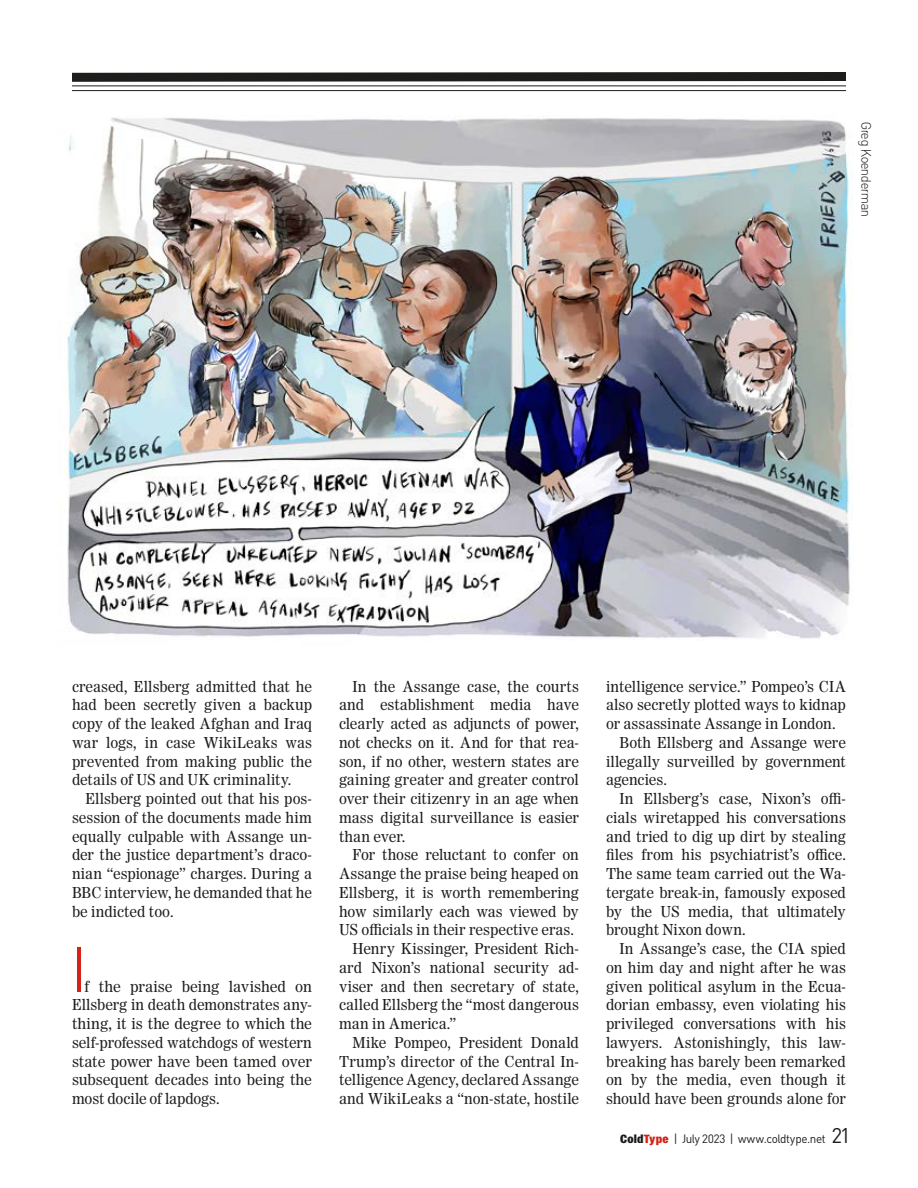
<style>
.page{position:relative;width:918px;height:1188px;background:#fff}
.page>*{position:absolute;margin:0;border:0;box-sizing:border-box;transform-origin:0 0}
.Text3_Raised_Cap{font:300 63px "Nu Din";color:#d32216}
.Text2_Text{font:15px/18.8px "Worldwide";letter-spacing:-.005em;color:#1d1d1b;text-align:justify}
.Text3_Raised_Cap-2{font:15px/18.8px "Worldwide";letter-spacing:-.01em;color:#1d1d1b;text-align:justify}
.Text4_Caption_Credit{font:300 13.5px "Nu Din";letter-spacing:.02em;color:#1d1d1b}
.t1{font:12px "Nu Din";letter-spacing:.025em;color:#1d1d1b}
.s1{font-family:"Brown";font-weight:800}
.s2{font-family:"Brown";font-weight:800;color:#d32216}
.s3{font-size:21px}
</style>
<div class="page">
<svg style="left:72px;top:72px;width:774px;height:14px"></svg>
<hr style="left:72px;top:86px;width:774px;height:1px;background:#1d1d1b">
<hr style="left:72px;top:90px;width:774px;height:1px;background:#1d1d1b">
<img style="left:65px;top:118px;width:785px;height:521px">
<p class="Text4_Caption_Credit" style="left:875px;top:122px;width:97px;rotate:90deg">Greg Koenderman</p>
<p class="Text2_Text" style="left:72px;top:677px;width:242px">creased, Ellsberg admitted that he had been secretly given a backup copy of the leaked Afghan and Iraq war logs, in case WikiLeaks was prevented from making public the details of US and UK criminality.</p>
<p class="Text2_Text" style="left:72px;top:789px;width:242px;text-indent:14px">Ellsberg pointed out that his pos&shy;session of the documents made him equally culpable with Assange un&shy;der the justice department’s draco&shy;nian “espionage” charges. During a BBC interview, he demanded that he be indicted too.</p>
<p class="Text3_Raised_Cap" style="left:72px;top:930px;width:15px">I</p>
<p class="Text3_Raised_Cap-2" style="left:72px;top:977px;width:242px;text-indent:13px">f the praise being lavished on Ellsberg in death demonstrates any&shy;thing, it is the degree to which the self-professed watchdogs of western state power have been tamed over subsequent decades into being the most docile of lapdogs.</p>
<p class="Text2_Text" style="left:339px;top:677px;width:242px;text-indent:14px">In the Assange case, the courts and establishment media have clearly acted as adjuncts of power, not checks on it. And for that rea&shy;son, if no other, western states are gaining greater and greater control over their citizenry in an age when mass digital surveillance is easier than ever.</p>
<p class="Text2_Text" style="left:339px;top:845px;width:242px;text-indent:14px">For those reluctant to confer on Assange the praise being heaped on Ellsberg, it is worth remembering how similarly each was viewed by US officials in their respective eras.</p>
<p class="Text2_Text" style="left:339px;top:939px;width:242px;text-indent:14px">Henry Kissinger, President Rich&shy;ard Nixon’s national security ad&shy;viser and then secretary of state, called Ellsberg the “most dangerous man in America.”</p>
<p class="Text2_Text" style="left:339px;top:1033px;width:242px;text-indent:14px">Mike Pompeo, President Donald Trump’s director of the Central In&shy;telligence Agency, declared Assange and WikiLeaks a “non-state, hostile</p>
<p class="Text2_Text" style="left:606px;top:677px;width:242px">intelligence service.” Pompeo’s CIA also secretly plotted ways to kidnap or assassinate Assange in London.</p>
<p class="Text2_Text" style="left:606px;top:733px;width:242px;text-indent:14px">Both Ellsberg and Assange were illegally surveilled by government agencies.</p>
<p class="Text2_Text" style="left:606px;top:789px;width:242px;text-indent:14px">In Ellsberg’s case, Nixon’s offi&shy;cials wiretapped his conversations and tried to dig up dirt by stealing files from his psychiatrist’s office.<br>The same team carried out the Wa&shy;tergate break-in, famously exposed by the US media, that ultimately brought Nixon down.</p>
<p class="Text2_Text" style="left:606px;top:939px;width:242px;text-indent:14px">In Assange’s case, the CIA spied on him day and night after he was given political asylum in the Ecua&shy;dorian embassy, even violating his privileged conversations with his lawyers. Astonishingly, this law&shy;breaking has barely been remarked on by the media, even though it should have been grounds alone for</p>
<p class="t1" style="left:620px;top:1131px;width:230px"><span class="s1">Cold</span><span class="s2">Type</span> | July 2023 | www.coldtype.net <span class="s3">21</span></p>
</div>
